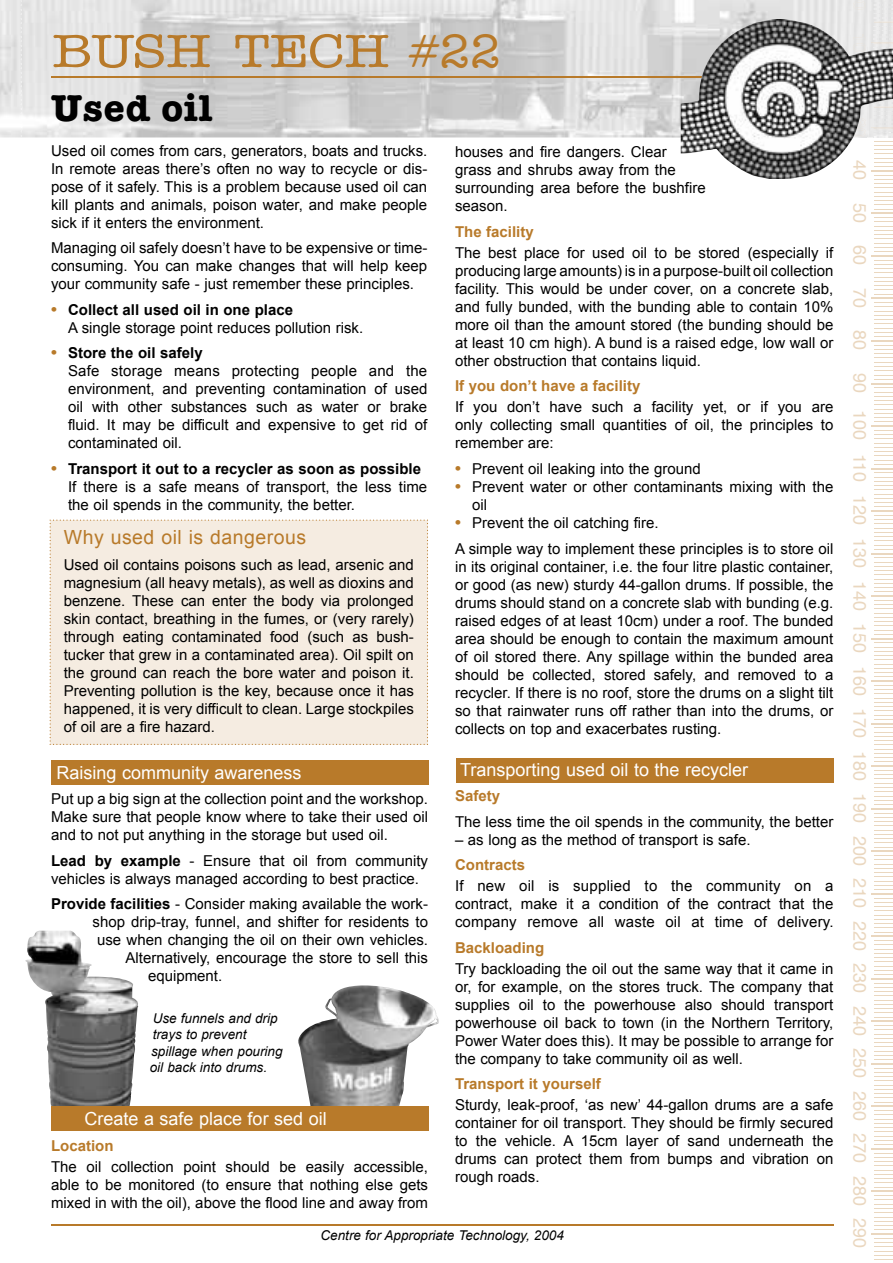
<style>
.page{position:relative;width:893px;height:1263px;background:#fff}
.page>*{position:absolute;margin:0;border:0;box-sizing:border-box;transform-origin:0 0}
.t1{font:500 46.5px "American Typewriter";color:#b87a2a;scale:1.2 1}
.t2{font:700 37.5px "American Typewriter";letter-spacing:.025em;color:#000}
.t3{font:19.5px "Arial";letter-spacing:.025em;color:#b87a2a}
.t4{font:18px "Arial";color:#fff}
.t5{font:18px "Helvetica";color:#ead7bf}
.t6{font:15px/18px "Arial";color:#000;text-align:justify}
.t7{font:700 15px "Arial";color:#b87a2a}
.t8{font:italic 13.5px/16.5px "Arial";color:#000}
.s1{font-weight:700;font-size:16.5px;color:#b87a2a}
.s2{font-weight:700}
</style>
<div class="page">
<hr style="left:51px;top:1224px;width:782px;height:1px;background:#b87a2a">
<img style="left:298px;top:985px;width:141px;height:121px">
<img style="left:0;top:0;width:893px;height:137px">
<img style="left:21px;top:0;width:1px;height:137px">
<img style="left:837px;top:0;width:32px;height:20px">
<img style="left:853px;top:1px;width:13px;height:19px">
<img style="left:871px;top:0;width:22px;height:2px">
<svg style="left:871px;top:5px;width:22px;height:1255px"></svg>
<img style="left:25px;top:931px;width:114px;height:175px">
<div style="left:51px;top:1106px;width:377px;height:25px;background:#b87a2a"></div>
<div style="left:457px;top:758px;width:377px;height:25px;background:#b87a2a"></div>
<div style="left:50px;top:520px;width:378px;height:225px;background:#f5ece1"></div>
<div style="left:51px;top:760px;width:377px;height:25px;background:#b87a2a"></div>
<hr style="left:51px;top:76px;width:842px;height:1px;background:#b87a2a">
<img style="left:681px;top:20px;width:212px;height:159px">
<h1 class="t1" style="left:53px;top:25px;width:375px">BUSH TECH #22</h1>
<h2 class="t2" style="left:51px;top:85px;width:163px">Used oil</h2>
<p class="t6" style="left:51px;top:142px;width:378px">Used oil comes from cars, generators, boats and trucks.<br>In remote areas there’s often no way to recycle or dis&shy;pose of it safely. This is a problem because used oil can kill plants and animals, poison water, and make people sick if it enters the environment.</p>
<p class="t6" style="left:51px;top:239px;width:378px">Managing oil safely doesn’t have to be expensive or time&shy;consuming. You can make changes that will help keep your community safe - just remember these principles.</p>
<p class="t6" style="left:68px;top:301px;width:297px;text-indent:-17px"><span class="s1">•</span> <span class="s2">Collect all used oil in one place<br></span>A single storage point reduces pollution risk.</p>
<p class="t6" style="left:68px;top:344px;width:361px;text-align:left;text-indent:-17px"><span class="s1">•</span> <span class="s2">Store the oil safely<br></span>Safe storage means protecting people and the environment, and preventing contamination of used oil with other substances such as water or brake fluid. It may be difficult and expensive to get rid of contaminated oil.</p>
<p class="t6" style="left:68px;top:460px;width:361px;text-align:left;text-indent:-17px"><span class="s1">•</span> <span class="s2">Transport it out to a recycler as soon as possible<br></span>If there is a safe means of transport, the less time the oil spends in the community, the better.</p>
<h3 class="t3" style="left:64px;top:526px;width:244px">Why used oil is dangerous</h3>
<p class="t6" style="left:64px;top:555px;width:352px">Used oil contains poisons such as lead, arsenic and magnesium (all heavy metals), as well as dioxins and benzene. These can enter the body via prolonged skin contact, breathing in the fumes, or (very rarely) through eating contaminated food (such as bush&shy;tucker that grew in a contaminated area). Oil spilt on the ground can reach the bore water and poison it.<br>Preventing pollution is the key, because once it has happened, it is very difficult to clean. Large stockpiles of oil are a fire hazard.</p>
<p class="t4" style="left:57px;top:762px;width:247px">Raising community awareness</p>
<p class="t6" style="left:51px;top:790px;width:379px">Put up a big sign at the collection point and the workshop.<br>Make sure that people know where to take their used oil and to not put anything in the storage but used oil.</p>
<p class="t6" style="left:51px;top:851px;width:378px"><span class="s2">Lead by example</span> - Ensure that oil from community vehicles is always managed according to best practice.</p>
<p class="t6" style="left:51px;top:895px;width:378px"><span class="s2">Provide facilities</span> - Consider making available the work-</p>
<p class="t6" style="left:93px;top:913px;width:337px">shop drip-tray, funnel, and shifter for residents to</p>
<p class="t6" style="left:97px;top:931px;width:332px">use when changing the oil on their own vehicles.</p>
<p class="t6" style="left:126px;top:949px;width:304px">Alternatively, encourage the store to sell this</p>
<p class="t6" style="left:148px;top:967px;width:76px">equipment.</p>
<p class="t8" style="left:150px;top:1009px;width:134px">Use funnels and drip trays to prevent spillage when pouring oil back into drums.</p>
<p class="t4" style="left:85px;top:1109px;width:244px">Create a safe place for sed oil</p>
<p class="t7" style="left:51px;top:1137px;width:64px">Location</p>
<p class="t6" style="left:51px;top:1157px;width:379px">The oil collection point should be easily accessible, able to be monitored (to ensure that nothing else gets mixed in with the oil), above the flood line and away from</p>
<p class="t6" style="left:455px;top:143px;width:252px;text-align:left">houses and fire dangers. Clear grass and shrubs away from the surrounding area before the bushfire season.</p>
<p class="t7" style="left:455px;top:223px;width:80px">The facility</p>
<p class="t6" style="left:455px;top:244px;width:380px">The best place for used oil to be stored (especially if producing large amounts) is in a purpose-built oil collection facility. This would be under cover, on a concrete slab, and fully bunded, with the bunding able to contain 10% more oil than the amount stored (the bunding should be at least 10 cm high). A bund is a raised edge, low wall or other obstruction that contains liquid.</p>
<p class="t7" style="left:455px;top:378px;width:187px">If you don’t have a facility</p>
<p class="t6" style="left:455px;top:398px;width:380px">If you don’t have such a facility yet, or if you are only collecting small quantities of oil, the principles to remember are:</p>
<p class="t6" style="left:455px;top:460px;width:247px"><span class="s1">•</span> Prevent oil leaking into the ground</p>
<p class="t6" style="left:472px;top:478px;width:363px;text-indent:-17px"><span class="s1">•</span> Prevent water or other contaminants mixing with the oil</p>
<p class="t6" style="left:455px;top:510px;width:380px;line-height:25.5px"><span class="s1">•</span> Prevent the oil catching fire.<br>A simple way to implement these principles is to store oil</p>
<p class="t6" style="left:455px;top:557px;width:380px">in its original container, i.e. the four litre plastic container, or good (as new) sturdy 44-gallon drums. If possible, the drums should stand on a concrete slab with bunding (e.g. raised edges of at least 10cm) under a roof. The bunded area should be enough to contain the maximum amount of oil stored there. Any spillage within the bunded area should be collected, stored safely, and removed to a recycler. If there is no roof, store the drums on a slight tilt so that rainwater runs off rather than into the drums, or collects on top and exacerbates rusting.</p>
<p class="t4" style="left:460px;top:759px;width:289px">Transporting used oil to the recycler</p>
<p class="t7" style="left:455px;top:787px;width:47px">Safety</p>
<p class="t6" style="left:455px;top:812px;width:380px">The less time the oil spends in the community, the better</p>
<p class="t6" style="left:455px;top:830px;width:297px">– as long as the method of transport is safe.</p>
<p class="t7" style="left:455px;top:856px;width:72px">Contracts</p>
<p class="t6" style="left:455px;top:877px;width:380px">If new oil is supplied to the community on a contract, make it a condition of the contract that the company remove all waste oil at time of delivery.</p>
<p class="t7" style="left:455px;top:939px;width:91px">Backloading</p>
<p class="t6" style="left:455px;top:959px;width:380px">Try backloading the oil out the same way that it came in or, for example, on the stores truck. The company that supplies oil to the powerhouse also should transport powerhouse oil back to town (in the Northern Territory, Power Water does this). It may be possible to arrange for the company to take community oil as well.</p>
<p class="t7" style="left:455px;top:1075px;width:147px">Transport it yourself</p>
<p class="t6" style="left:455px;top:1096px;width:380px">Sturdy, leak-proof, ‘as new’ 44-gallon drums are a safe container for oil transport. They should be firmly secured to the vehicle. A 15cm layer of sand underneath the drums can protect them from bumps and vibration on rough roads.</p>
<p class="t8" style="left:321px;top:1227px;width:245px">Centre for Appropriate Technology, 2004</p>
<p class="t5" style="left:872px;top:160px;width:22px;rotate:90deg">40</p>
<p class="t5" style="left:872px;top:203px;width:22px;rotate:90deg">50</p>
<p class="t5" style="left:872px;top:245px;width:22px;rotate:90deg">60</p>
<p class="t5" style="left:872px;top:288px;width:22px;rotate:90deg">70</p>
<p class="t5" style="left:872px;top:330px;width:22px;rotate:90deg">80</p>
<p class="t5" style="left:872px;top:373px;width:877px;rotate:90deg">90 100 110 120 130 140 150 160 170 180 190 200 210 220 230 240 250 260 270 280 290</p>
</div>
